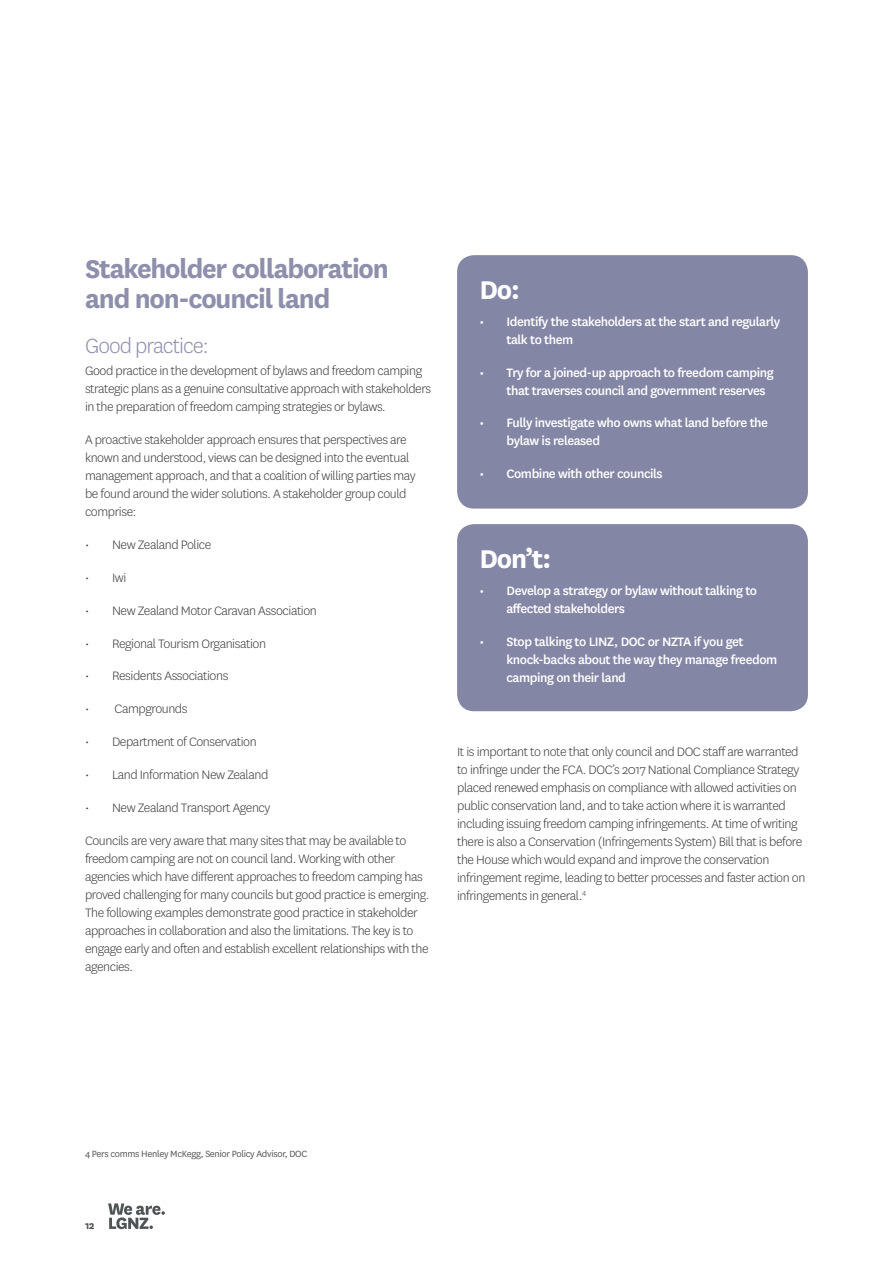
<style>
.page{position:relative;width:893px;height:1263px;background:#fff}
.page>*{position:absolute;margin:0;border:0;box-sizing:border-box;transform-origin:0 0}
.Heading{font:700 30px/30px "National";letter-spacing:-.04em;color:#8e8fac}
.Heading-2{font:700 30px "National";color:#fff}
.Subhead{font:300 24px "National";letter-spacing:-.04em;color:#8e8fac}
.Body_copy{font:300 14.25px/18px "National";letter-spacing:-.03em;color:#3e3e3f}
.t1{font:500 14.25px/18px "National";letter-spacing:-.03em;color:#fff}
.t2{font:700 12px "National";color:#4e5356}
.Footnotes{font:10.5px "National";letter-spacing:-.03em;color:#57585a}
</style>
<div class="page">
<svg style="left:108px;top:1203px;width:57px;height:26px"></svg>
<div style="left:457px;top:255px;width:351px;height:254px;background:#8486a5;border-radius:17px"></div>
<div style="left:457px;top:524px;width:351px;height:187px;background:#8486a5;border-radius:17px"></div>
<p class="Heading" style="left:85px;top:251px;width:305px">Stakeholder collaboration and non-council land</p>
<p class="Subhead" style="left:85px;top:331px;width:125px">Good practice:</p>
<p class="Body_copy" style="left:85px;top:361px;width:348px">Good practice in the development of bylaws and freedom camping strategic plans as a genuine consultative approach with stakeholders in the preparation of freedom camping strategies or bylaws.</p>
<p class="Body_copy" style="left:85px;top:430px;width:332px">A proactive stakeholder approach ensures that perspectives are known and understood, views can be designed into the eventual management approach, and that a coalition of willing parties may be found around the wider solutions. A stakeholder group could comprise:</p>
<p class="Body_copy" style="left:85px;top:535px;width:128px">• New Zealand Police</p>
<p class="Body_copy" style="left:85px;top:568px;width:43px">• Iwi</p>
<p class="Body_copy" style="left:85px;top:601px;width:233px">• New Zealand Motor Caravan Association</p>
<p class="Body_copy" style="left:85px;top:634px;width:183px">• Regional Tourism Organisation</p>
<p class="Body_copy" style="left:85px;top:667px;width:145px">• Residents Associations</p>
<p class="Body_copy" style="left:85px;top:699px;width:104px">• Campgrounds</p>
<p class="Body_copy" style="left:85px;top:732px;width:173px">• Department of Conservation</p>
<p class="Body_copy" style="left:85px;top:765px;width:185px">• Land Information New Zealand</p>
<p class="Body_copy" style="left:85px;top:798px;width:187px">• New Zealand Transport Agency</p>
<p class="Body_copy" style="left:85px;top:831px;width:346px">Councils are very aware that many sites that may be available to freedom camping are not on council land. Working with other agencies which have different approaches to freedom camping has proved challenging for many councils but good practice is emerging.<br>The following examples demonstrate good practice in stakeholder approaches in collaboration and also the limitations. The key is to engage early and often and establish excellent relationships with the agencies.</p>
<p class="Heading-2" style="left:479px;top:269px;width:42px">Do:</p>
<p class="t1" style="left:506px;top:311px;width:275px;text-indent:-27px">• Identify the stakeholders at the start and regularly talk to them</p>
<p class="t1" style="left:506px;top:362px;width:269px;text-indent:-27px">• Try for a joined-up approach to freedom camping that traverses council and government reserves</p>
<p class="t1" style="left:506px;top:413px;width:263px;text-indent:-27px">• Fully investigate who owns what land before the bylaw is released</p>
<p class="t1" style="left:479px;top:464px;width:185px">• Combine with other councils</p>
<p class="Heading-2" style="left:479px;top:538px;width:73px">Don’t:</p>
<p class="t1" style="left:506px;top:580px;width:252px;text-indent:-27px">• Develop a strategy or bylaw without talking to affected stakeholders</p>
<p class="t1" style="left:506px;top:631px;width:272px;text-indent:-27px">• Stop talking to LINZ, DOC or NZTA if you get knock-backs about the way they manage freedom camping on their land</p>
<p class="Body_copy" style="left:457px;top:742px;width:350px">It is important to note that only council and DOC staff are warranted to infringe under the FCA. DOC’s 2017 National Compliance Strategy placed renewed emphasis on compliance with allowed activities on public conservation land, and to take action where it is warranted including issuing freedom camping infringements. At time of writing there is also a Conservation (Infringements System) Bill that is before the House which would expand and improve the conservation infringement regime, leading to better processes and faster action on infringements in general.<sup>4</sup></p>
<p class="Footnotes" style="left:85px;top:1146px;width:224px">4 Pers comms Henley McKegg, Senior Policy Advisor, DOC</p>
<p class="t2" style="left:85px;top:1217px;width:11px">12</p>
</div>
